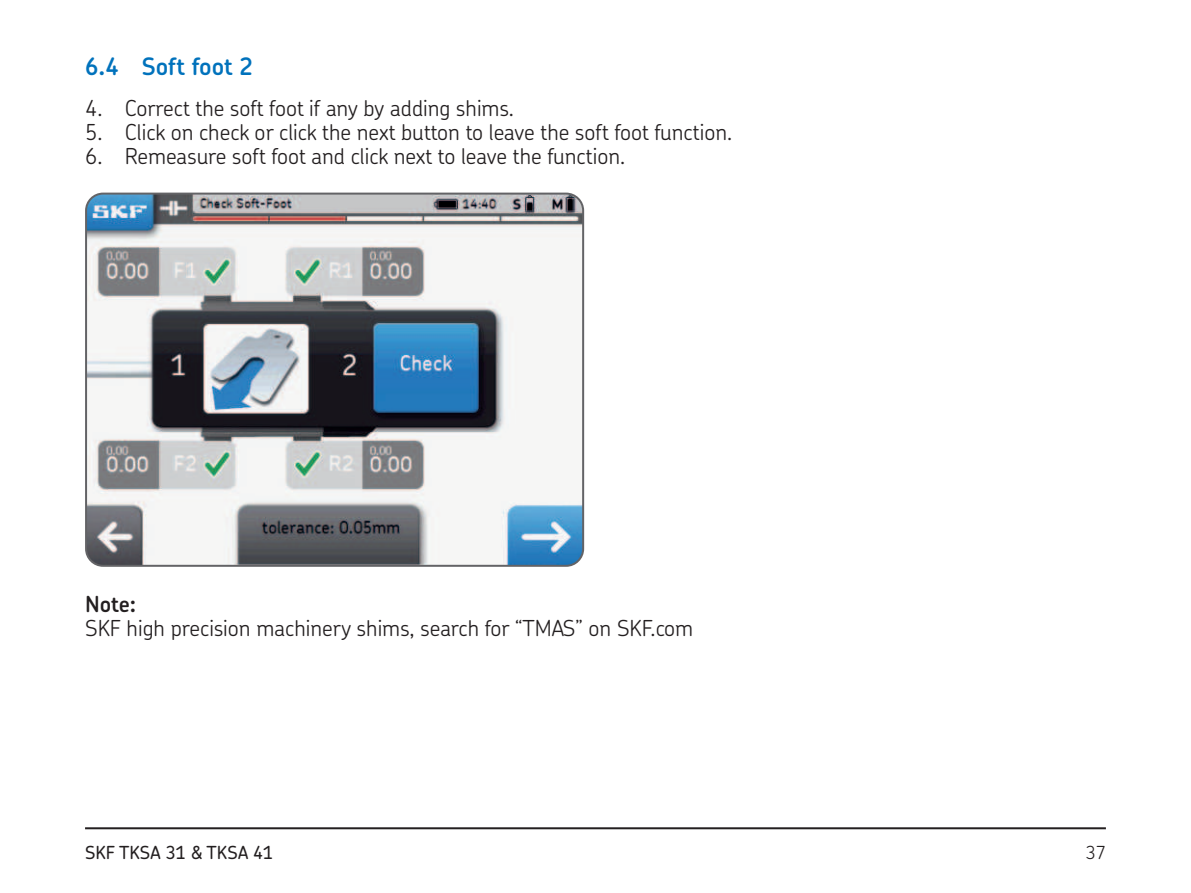
<style>
.page{position:relative;width:1191px;height:893px;background:#fff}
.page>*{position:absolute;margin:0;border:0;box-sizing:border-box;transform-origin:0 0}
.t1{font:600 24px "SKF Chevin OT";color:#0072bc}
.t2{font:300 22px "SKF Chevin OT";color:#231f20}
.t3{font:600 22px "SKF Chevin OT";color:#231f20}
.t4{font:500 18px "SKF Chevin OT";color:#231f20}
.t5{font:300 18px "SKF Chevin OT";color:#231f20}
</style>
<div class="page">
<hr style="left:85px;top:827px;width:1021px;height:2px;background:#231f20">
<img style="left:88px;top:194px;width:495px;height:370px">
<div style="left:85px;top:193px;width:499px;height:374px;border:2px solid #636366;border-radius:17px"></div>
<p class="t1" style="left:85px;top:55px;width:169px">6.4 Soft foot 2</p>
<p class="t2" style="left:85px;top:98px;width:430px">4. Correct the soft foot if any by adding shims.</p>
<p class="t2" style="left:85px;top:122px;width:648px">5. Click on check or click the next button to leave the soft foot function.</p>
<p class="t2" style="left:85px;top:146px;width:541px">6. Remeasure soft foot and click next to leave the function.</p>
<p class="t3" style="left:85px;top:594px;width:53px">Note:</p>
<p class="t2" style="left:85px;top:618px;width:610px">SKF high precision machinery shims, search for “TMAS” on SKF.com</p>
<p class="t4" style="left:85px;top:842px;width:190px">SKF TKSA 31 &amp; TKSA 41</p>
<p class="t5" style="left:1085px;top:844px;width:22px">37</p>
</div>
